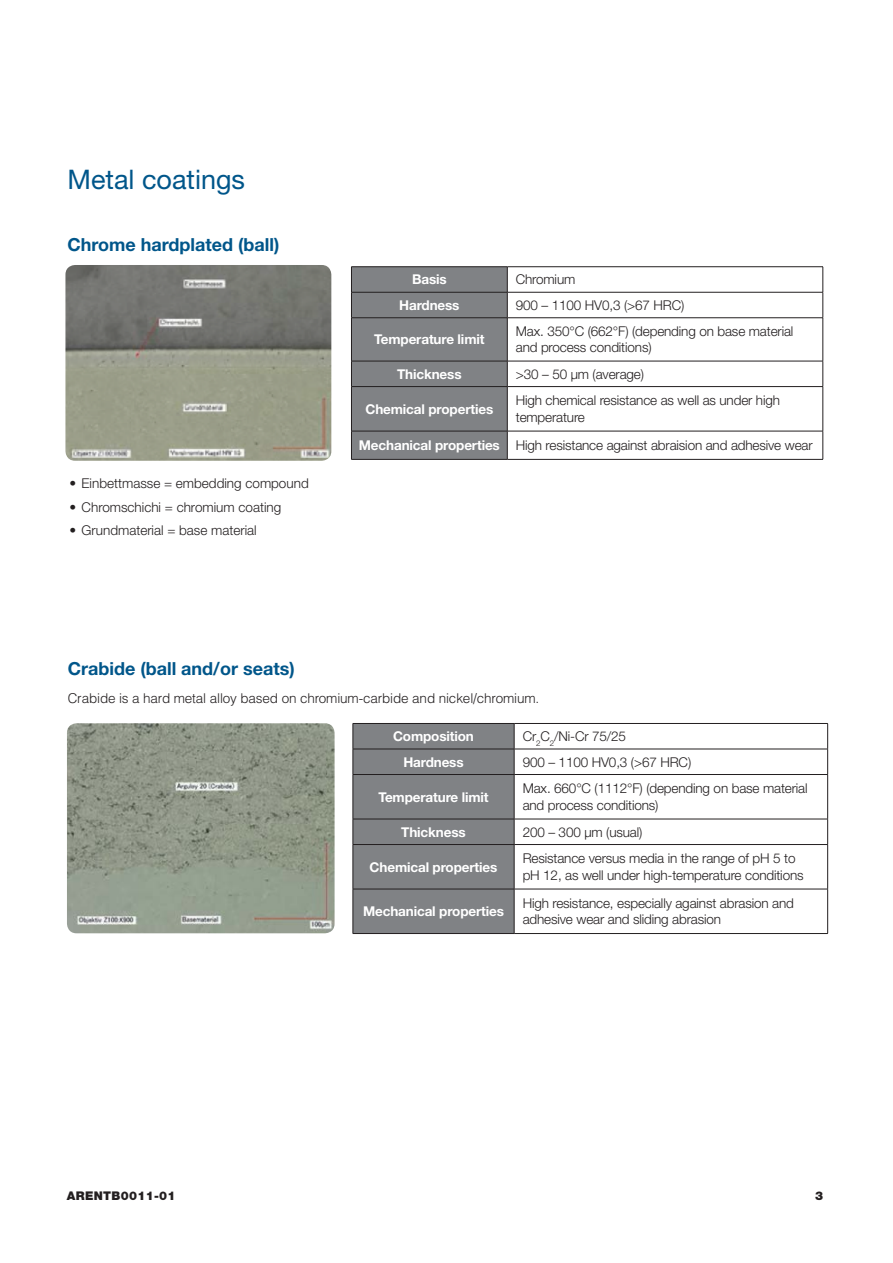
<style>
.page{position:relative;width:893px;height:1263px;background:#fff}
.page>*{position:absolute;margin:0;border:0;box-sizing:border-box;transform-origin:0 0}
.Headline_Level_2__bl{font:27px "Helvetica Neue LT Std";color:#00568a}
.Subhead_Level_1__blu{font:700 18px "Helvetica Neue LT Std";color:#00568a}
.t1{font:300 13.5px/16.5px "Helvetica Neue LT Std";letter-spacing:-.01em;color:#231f20}
.t2{font:700 13.5px "Helvetica Neue LT Std";letter-spacing:-.01em;color:#fff}
.t3{font:300 13.5px "Helvetica LT Std";letter-spacing:-.01em;color:#231f20}
.t4{font:900 12px "Helvetica Neue";letter-spacing:.025em;color:#231f20}
</style>
<div class="page">
<hr style="left:351px;top:266px;width:156px;height:1px;background:#231f20">
<hr style="left:507px;top:266px;width:316px;height:1px;background:#231f20">
<hr style="left:507px;top:292px;width:316px;height:1px;background:#231f20">
<svg style="left:823px;top:267px;width:1px;height:51px"></svg>
<hr style="left:507px;top:317px;width:316px;height:1px;background:#231f20">
<hr style="left:823px;top:318px;width:1px;height:43px;background:#231f20">
<hr style="left:507px;top:361px;width:316px;height:1px;background:#231f20">
<svg style="left:823px;top:361px;width:1px;height:25px"></svg>
<hr style="left:507px;top:386px;width:316px;height:1px;background:#231f20">
<hr style="left:823px;top:387px;width:1px;height:44px;background:#231f20">
<hr style="left:507px;top:431px;width:316px;height:1px;background:#231f20">
<svg style="left:351px;top:267px;width:157px;height:192px;background:#7c7e80"></svg>
<svg style="left:823px;top:431px;width:1px;height:28px"></svg>
<hr style="left:351px;top:459px;width:156px;height:1px;background:#231f20">
<hr style="left:507px;top:459px;width:316px;height:1px;background:#231f20">
<hr style="left:514px;top:723px;width:314px;height:1px;background:#231f20">
<hr style="left:514px;top:749px;width:314px;height:1px;background:#231f20">
<svg style="left:827px;top:724px;width:1px;height:50px"></svg>
<hr style="left:514px;top:774px;width:314px;height:1px;background:#231f20">
<hr style="left:827px;top:775px;width:1px;height:44px;background:#231f20">
<hr style="left:514px;top:819px;width:314px;height:1px;background:#231f20">
<div style="left:353px;top:723px;width:162px;height:210px;background:#808285"></div>
<svg style="left:827px;top:819px;width:1px;height:25px"></svg>
<hr style="left:353px;top:844px;width:161px;height:1px;background:#231f20">
<hr style="left:353px;top:845px;width:1px;height:44px;background:#231f20">
<hr style="left:514px;top:844px;width:314px;height:1px;background:#231f20">
<hr style="left:514px;top:845px;width:1px;height:44px;background:#231f20">
<hr style="left:827px;top:845px;width:1px;height:44px;background:#231f20">
<hr style="left:353px;top:889px;width:161px;height:1px;background:#231f20">
<hr style="left:353px;top:889px;width:1px;height:44px;background:#231f20">
<hr style="left:514px;top:889px;width:314px;height:1px;background:#231f20">
<hr style="left:514px;top:889px;width:1px;height:44px;background:#231f20">
<hr style="left:827px;top:889px;width:1px;height:44px;background:#231f20">
<hr style="left:353px;top:933px;width:161px;height:1px;background:#231f20">
<hr style="left:514px;top:933px;width:314px;height:1px;background:#231f20">
<img style="left:65px;top:265px;width:266px;height:196px">
<img style="left:67px;top:723px;width:268px;height:210px">
<p class="Headline_Level_2__bl" style="left:68px;top:163px;width:179px">Metal coatings</p>
<p class="Subhead_Level_1__blu" style="left:68px;top:233px;width:213px">Chrome hardplated (ball)</p>
<p class="t1" style="left:70px;top:475px;width:241px">• Einbettmasse = embedding compound</p>
<p class="t1" style="left:70px;top:498px;width:213px">• Chromschichi = chromium coating</p>
<p class="t1" style="left:70px;top:522px;width:189px">• Grundmaterial = base material</p>
<p class="t2" style="left:412px;top:271px;width:36px">Basis</p>
<p class="t1" style="left:516px;top:271px;width:61px">Chromium</p>
<p class="t2" style="left:399px;top:297px;width:62px">Hardness</p>
<p class="t1" style="left:516px;top:296px;width:170px">900 – 1100 HV0,3 (&gt;67 HRC)</p>
<p class="t2" style="left:374px;top:331px;width:112px">Temperature limit</p>
<p class="t1" style="left:516px;top:323px;width:279px">Max. 350°C (662°F) (depending on base material and process conditions)</p>
<p class="t2" style="left:397px;top:365px;width:66px">Thickness</p>
<p class="t1" style="left:516px;top:365px;width:130px">&gt;30 – 50 µm (average)</p>
<p class="t2" style="left:365px;top:400px;width:129px">Chemical properties</p>
<p class="t1" style="left:516px;top:392px;width:266px">High chemical resistance as well as under high temperature</p>
<p class="t2" style="left:359px;top:437px;width:143px">Mechanical properties</p>
<p class="t1" style="left:516px;top:437px;width:298px">High resistance against abraision and adhesive wear</p>
<p class="Subhead_Level_1__blu" style="left:68px;top:658px;width:228px">Crabide (ball and/or seats)</p>
<p class="t3" style="left:68px;top:690px;width:473px">Crabide is a hard metal alloy based on chromium-carbide and nickel/chromium.</p>
<p class="t2" style="left:393px;top:728px;width:82px">Composition</p>
<p class="t1" style="left:523px;top:728px;width:105px">Cr<sub>2</sub>C<sub>2</sub>/Ni-Cr 75/25</p>
<p class="t2" style="left:403px;top:753px;width:62px">Hardness</p>
<p class="t1" style="left:523px;top:753px;width:170px">900 – 1100 HV0,3 (&gt;67 HRC)</p>
<p class="t2" style="left:378px;top:788px;width:112px">Temperature limit</p>
<p class="t1" style="left:523px;top:780px;width:286px">Max. 660°C (1112°F) (depending on base material and process conditions)</p>
<p class="t2" style="left:401px;top:823px;width:66px">Thickness</p>
<p class="t1" style="left:523px;top:823px;width:121px">200 – 300 µm (usual)</p>
<p class="t2" style="left:370px;top:858px;width:129px">Chemical properties</p>
<p class="t1" style="left:523px;top:850px;width:282px">Resistance versus media in the range of pH 5 to pH 12, as well under high-temperature conditions</p>
<p class="t2" style="left:363px;top:903px;width:143px">Mechanical properties</p>
<p class="t1" style="left:523px;top:894px;width:273px">High resistance, especially against abrasion and adhesive wear and sliding abrasion</p>
<p class="t4" style="left:67px;top:1189px;width:110px">ARENTB0011-01</p>
<p class="t4" style="left:815px;top:1189px;width:10px">3</p>
</div>
